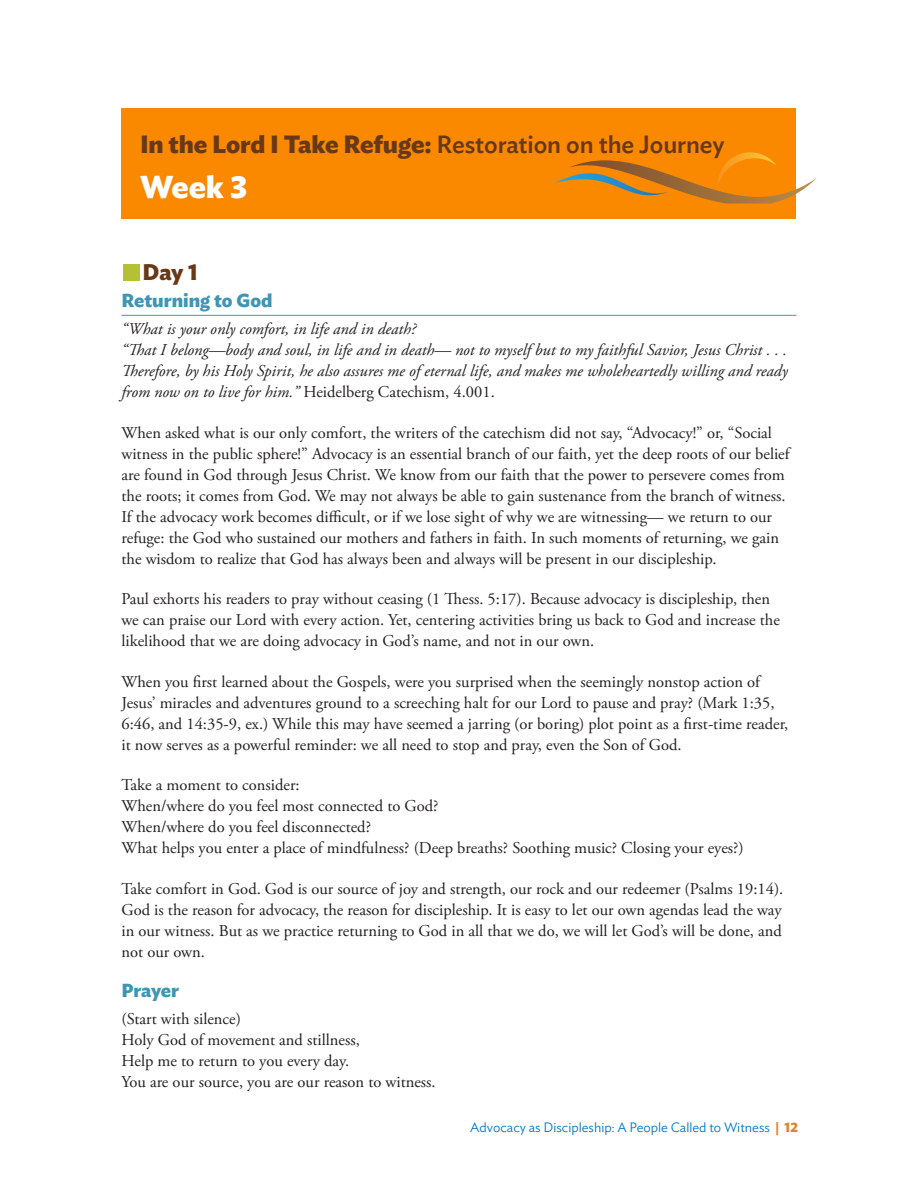
<style>
.page{position:relative;width:918px;height:1188px;background:#fff}
.page>*{position:absolute;margin:0;border:0;box-sizing:border-box;transform-origin:0 0}
.Week_and_Intro{font:700 31.5px "Ideal Sans";color:#fff}
.t1{font:500 24.75px "Ideal Sans";letter-spacing:-.005em;color:#683817}
.Days{font:700 22.5px "Ideal Sans";color:#683817}
.Subhead{font:700 18.75px "Ideal Sans";color:#3f96b4}
.Subhead_No_rule{font:700 18.75px "Ideal Sans";letter-spacing:-.01em;color:#3f96b4}
.Text{font:16.5px/21px "Adobe Garamond Pro";color:#231f20}
.Text-2{font:italic 16.5px/21px "Adobe Garamond Pro";color:#231f20;text-align:justify}
.t2{font:300 13.5px "Ideal Sans";color:#0076c8}
.s1{font-weight:700}
.s2{font-style:normal}
.s3{font-weight:700;color:#e08530}
</style>
<div class="page">
<hr style="left:122px;top:315px;width:674px;height:1px;background:#3f96b4">
<div style="left:122px;top:108px;width:674px;height:110px;background:#fa8900"></div>
<svg style="left:554px;top:152px;width:262px;height:52px"></svg>
<div style="left:123px;top:264px;width:16px;height:16px;background:#b4c134"></div>
<p class="t1" style="left:140px;top:125px;width:586px"><span class="s1">In the Lord I Take Refuge:</span> Restoration on the Journey</p>
<p class="Week_and_Intro" style="left:140px;top:161px;width:108px">Week 3</p>
<p class="Days" style="left:143px;top:255px;width:57px">Day 1</p>
<p class="Subhead" style="left:122px;top:286px;width:153px">Returning to God</p>
<p class="Text-2" style="left:122px;top:319px;width:296px">“What is your only comfort, in life and in death?</p>
<p class="Text-2" style="left:122px;top:340px;width:668px">“That I belong—body and soul, in life and in death— not to myself but to my faithful Savior, Jesus Christ . . .<br>Therefore, by his Holy Spirit, he also assures me of eternal life, and makes me wholeheartedly willing and ready from now on to live for him.” <span class="s2">Heidelberg Catechism, 4.001.</span></p>
<p class="Text" style="left:122px;top:423px;width:670px">When asked what is our only comfort, the writers of the catechism did not say, “Advocacy!” or, “Social witness in the public sphere!” Advocacy is an essential branch of our faith, yet the deep roots of our belief are found in God through Jesus Christ. We know from our faith that the power to persevere comes from the roots; it comes from God. We may not always be able to gain sustenance from the branch of witness.<br>If the advocacy work becomes difficult, or if we lose sight of why we are witnessing— we return to our refuge: the God who sustained our mothers and fathers in faith. In such moments of returning, we gain the wisdom to realize that God has always been and always will be present in our discipleship.</p>
<p class="Text" style="left:122px;top:589px;width:660px">Paul exhorts his readers to pray without ceasing (1 Thess. 5:17). Because advocacy is discipleship, then we can praise our Lord with every action. Yet, centering activities bring us back to God and increase the likelihood that we are doing advocacy in God’s name, and not in our own.</p>
<p class="Text" style="left:122px;top:672px;width:668px">When you first learned about the Gospels, were you surprised when the seemingly nonstop action of Jesus’ miracles and adventures ground to a screeching halt for our Lord to pause and pray? (Mark 1:35, 6:46, and 14:35-9, ex.) While this may have seemed a jarring (or boring) plot point as a first-time reader, it now serves as a powerful reminder: we all need to stop and pray, even the Son of God.</p>
<p class="Text" style="left:122px;top:775px;width:180px">Take a moment to consider:</p>
<p class="Text" style="left:122px;top:796px;width:319px">When/where do you feel most connected to God?</p>
<p class="Text" style="left:122px;top:817px;width:251px">When/where do you feel disconnected?</p>
<p class="Text" style="left:122px;top:838px;width:624px">What helps you enter a place of mindfulness? (Deep breaths? Soothing music? Closing your eyes?)</p>
<p class="Text" style="left:122px;top:879px;width:663px;text-align:justify">Take comfort in God. God is our source of joy and strength, our rock and our redeemer (Psalms 19:14).<br>God is the reason for advocacy, the reason for discipleship. It is easy to let our own agendas lead the way in our witness. But as we practice returning to God in all that we do, we will let God’s will be done, and not our own.</p>
<p class="Subhead_No_rule" style="left:122px;top:976px;width:59px">Prayer</p>
<p class="Text" style="left:122px;top:1009px;width:121px">(Start with silence)</p>
<p class="Text" style="left:122px;top:1030px;width:240px">Holy God of movement and stillness,</p>
<p class="Text" style="left:122px;top:1051px;width:229px">Help me to return to you every day.</p>
<p class="Text" style="left:122px;top:1072px;width:316px">You are our source, you are our reason to witness.</p>
<p class="t2" style="left:470px;top:1117px;width:329px">Advocacy as Discipleship: A People Called to Witness <span class="s3">| 12</span></p>
</div>
